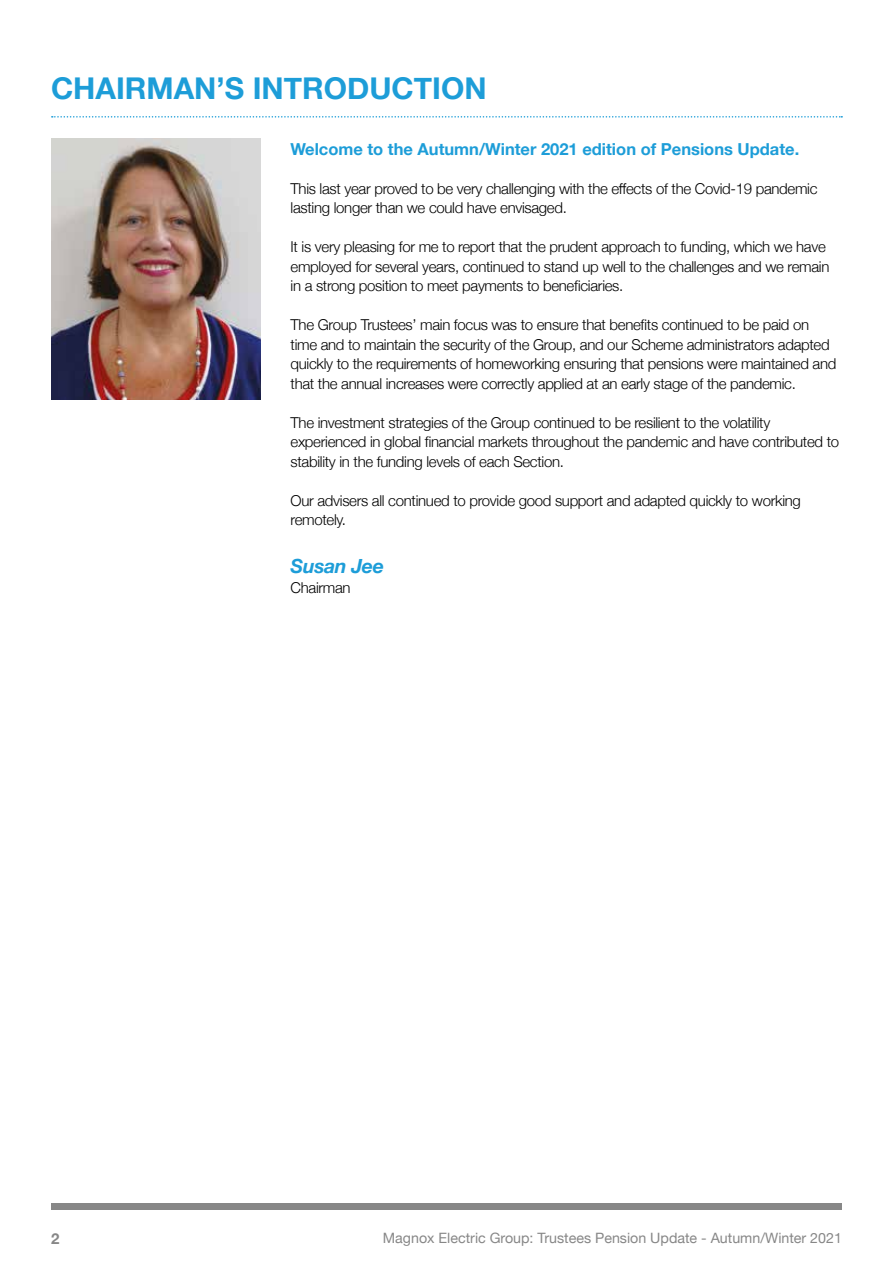
<style>
.page{position:relative;width:893px;height:1263px;background:#fff}
.page>*{position:absolute;margin:0;border:0;box-sizing:border-box;transform-origin:0 0}
.t1{font:700 30px "Helvetica Neue";color:#1d9dd8}
.t2{font:italic 700 19.5px "Helvetica Neue";letter-spacing:-.02em;color:#1d9dd8}
.t3{font:700 16.5px "Helvetica Neue";color:#1d9dd8}
.t4{font:300 15px/19.5px "Helvetica Neue";letter-spacing:-.02em;color:#000}
.t5{font:700 15px "Helvetica Neue";color:#878787}
.t6{font:14.25px "Helvetica Neue";color:#878787}
</style>
<div class="page">
<div style="left:51px;top:1203px;width:791px;height:7px;background:#878787"></div>
<svg style="left:52px;top:116px;width:790px;height:2px"></svg>
<img style="left:51px;top:139px;width:210px;height:261px">
<h1 class="t1" style="left:51px;top:65px;width:437px">CHAIRMAN’S INTRODUCTION</h1>
<p class="t3" style="left:291px;top:136px;width:510px">Welcome to the Autumn/Winter 2021 edition of Pensions Update.</p>
<p class="t4" style="left:291px;top:178px;width:528px">This last year proved to be very challenging with the effects of the Covid-19 pandemic lasting longer than we could have envisaged.</p>
<p class="t4" style="left:291px;top:236px;width:540px">It is very pleasing for me to report that the prudent approach to funding, which we have employed for several years, continued to stand up well to the challenges and we remain in a strong position to meet payments to beneficiaries.</p>
<p class="t4" style="left:291px;top:314px;width:547px">The Group Trustees’ main focus was to ensure that benefits continued to be paid on time and to maintain the security of the Group, and our Scheme administrators adapted quickly to the requirements of homeworking ensuring that pensions were maintained and that the annual increases were correctly applied at an early stage of the pandemic.</p>
<p class="t4" style="left:291px;top:412px;width:550px">The investment strategies of the Group continued to be resilient to the volatility experienced in global financial markets throughout the pandemic and have contributed to stability in the funding levels of each Section.</p>
<p class="t4" style="left:291px;top:490px;width:512px">Our advisers all continued to provide good support and adapted quickly to working remotely.</p>
<h2 class="t2" style="left:291px;top:551px;width:95px">Susan Jee</h2>
<p class="t4" style="left:291px;top:577px;width:62px">Chairman</p>
<p class="t5" style="left:51px;top:1226px;width:10px">2</p>
<p class="t6" style="left:383px;top:1228px;width:461px">Magnox Electric Group: Trustees Pension Update - Autumn/Winter 2021</p>
</div>
